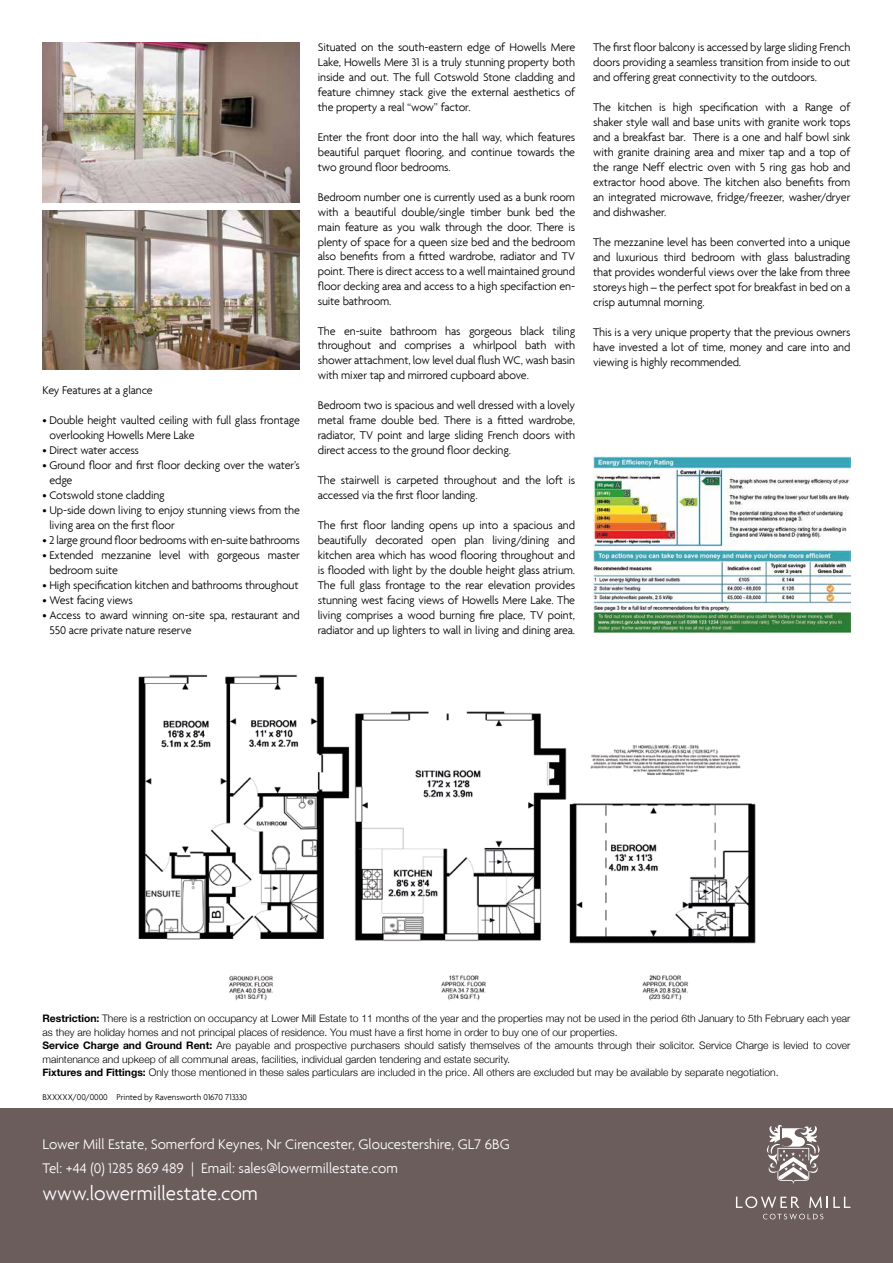
<style>
.page{position:relative;width:893px;height:1263px;background:#fff}
.page>*{position:absolute;margin:0;border:0;box-sizing:border-box;transform-origin:0 0}
.t1{font:300 21px "Agenda";color:#fff}
.t2{font:300 15px/24px "Agenda";color:#fff}
.t3{font:300 12px/15px "Agenda";letter-spacing:-.01em;color:#000;text-align:justify}
.t4{font:300 10.35px/13.5px "Helvetica Neue";color:#000}
.t5{font:300 9px "Agenda";color:#000}
.s1{font-weight:700}
</style>
<div class="page">
<img style="left:43px;top:43px;width:257px;height:159px">
<img style="left:43px;top:210px;width:257px;height:160px">
<img style="left:593px;top:457px;width:257px;height:175px">
<div style="left:0;top:1108px;width:893px;height:155px;background:#6c5d5d"></div>
<svg style="left:736px;top:1196px;width:63px;height:12px"></svg>
<svg style="left:809px;top:1196px;width:41px;height:12px"></svg>
<svg style="left:763px;top:1214px;width:60px;height:5px"></svg>
<svg style="left:767px;top:1125px;width:53px;height:59px"></svg>
<img style="left:138px;top:674px;width:618px;height:327px">
<p class="t3" style="left:43px;top:382px;width:112px">Key Features at a glance</p>
<p class="t3" style="left:49px;top:412px;width:252px;text-indent:-7px">• Double height vaulted ceiling with full glass frontage overlooking Howells Mere Lake</p>
<p class="t3" style="left:43px;top:442px;width:98px">• Direct water access</p>
<p class="t3" style="left:49px;top:457px;width:252px;text-indent:-7px">• Ground floor and first floor decking over the water’s edge</p>
<p class="t3" style="left:43px;top:487px;width:124px">• Cotswold stone cladding</p>
<p class="t3" style="left:49px;top:502px;width:252px;text-indent:-7px">• Up-side down living to enjoy stunning views from the living area on the first floor</p>
<p class="t3" style="left:43px;top:532px;width:259px">• 2 large ground floor bedrooms with en-suite bathrooms</p>
<p class="t3" style="left:49px;top:547px;width:252px;text-indent:-7px">• Extended mezzanine level with gorgeous master bedroom suite</p>
<p class="t3" style="left:43px;top:577px;width:258px">• High specification kitchen and bathrooms throughout</p>
<p class="t3" style="left:43px;top:592px;width:92px">• West facing views</p>
<p class="t3" style="left:49px;top:607px;width:252px;text-indent:-7px">• Access to award winning on-site spa, restaurant and<br>550 acre private nature reserve</p>
<p class="t3" style="left:318px;top:40px;width:259px">Situated on the south-eastern edge of Howells Mere Lake, Howells Mere 31 is a truly stunning property both inside and out. The full Cotswold Stone cladding and feature chimney stack give the external aesthetics of the property a real “wow” factor.</p>
<p class="t3" style="left:318px;top:130px;width:259px">Enter the front door into the hall way, which features beautiful parquet flooring, and continue towards the two ground floor bedrooms.</p>
<p class="t3" style="left:318px;top:189px;width:259px">Bedroom number one is currently used as a bunk room with a beautiful double/single timber bunk bed the main feature as you walk through the door. There is plenty of space for a queen size bed and the bedroom also benefits from a fitted wardrobe, radiator and TV point. There is direct access to a well maintained ground floor decking area and access to a high specifaction en&shy;suite bathroom.</p>
<p class="t3" style="left:318px;top:323px;width:259px">The en-suite bathroom has gorgeous black tiling throughout and comprises a whirlpool bath with shower attachment, low level dual flush WC, wash basin with mixer tap and mirrored cupboard above.</p>
<p class="t3" style="left:318px;top:397px;width:259px">Bedroom two is spacious and well dressed with a lovely metal frame double bed. There is a fitted wardrobe, radiator, TV point and large sliding French doors with direct access to the ground floor decking.</p>
<p class="t3" style="left:318px;top:472px;width:259px">The stairwell is carpeted throughout and the loft is accessed via the first floor landing.</p>
<p class="t3" style="left:318px;top:517px;width:259px">The first floor landing opens up into a spacious and beautifully decorated open plan living/dining and kitchen area which has wood flooring throughout and is flooded with light by the double height glass atrium.<br>The full glass frontage to the rear elevation provides stunning west facing views of Howells Mere Lake. The living comprises a wood burning fire place, TV point, radiator and up lighters to wall in living and dining area.</p>
<p class="t3" style="left:593px;top:39px;width:259px">The first floor balcony is accessed by large sliding French doors providing a seamless transition from inside to out and offering great connectivity to the outdoors.</p>
<p class="t3" style="left:593px;top:99px;width:259px">The kitchen is high specification with a Range of shaker style wall and base units with granite work tops and a breakfast bar. There is a one and half bowl sink with granite draining area and mixer tap and a top of the range Neff electric oven with 5 ring gas hob and extractor hood above. The kitchen also benefits from an integrated microwave, fridge/freezer, washer/dryer and dishwasher.</p>
<p class="t3" style="left:593px;top:234px;width:259px">The mezzanine level has been converted into a unique and luxurious third bedroom with glass balustrading that provides wonderful views over the lake from three storeys high – the perfect spot for breakfast in bed on a crisp autumnal morning.</p>
<p class="t3" style="left:593px;top:324px;width:259px">This is a very unique property that the previous owners have invested a lot of time, money and care into and viewing is highly recommended.</p>
<p class="t4" style="left:43px;top:1011px;width:809px"><span class="s1">Restriction:</span> There is a restriction on occupancy at Lower Mill Estate to 11 months of the year and the properties may not be used in the period 6th January to 5th February each year as they are holiday homes and not principal places of residence. You must have a first home in order to buy one of our properties.<br><span class="s1">Service Charge and Ground Rent:</span> Are payable and prospective purchasers should satisfy themselves of the amounts through their solicitor. Service Charge is levied to cover maintenance and upkeep of all communal areas, facilities, individual garden tendering and estate security.<br><span class="s1">Fixtures and Fittings:</span> Only those mentioned in these sales particulars are included in the price. All others are excluded but may be available by separate negotiation.</p>
<p class="t5" style="left:43px;top:1092px;width:206px">BXXXXX/00/0000 Printed by Ravensworth 01670 713330</p>
<p class="t2" style="left:43px;top:1132px;width:469px">Lower Mill Estate, Somerford Keynes, Nr Cirencester, Gloucestershire, GL7 6BG<br>Tel: +44 (0) 1285 869 489 | Email: sales@lowermillestate.com</p>
<h1 class="t1" style="left:43px;top:1181px;width:217px">www.lowermillestate.com</h1>
</div>
